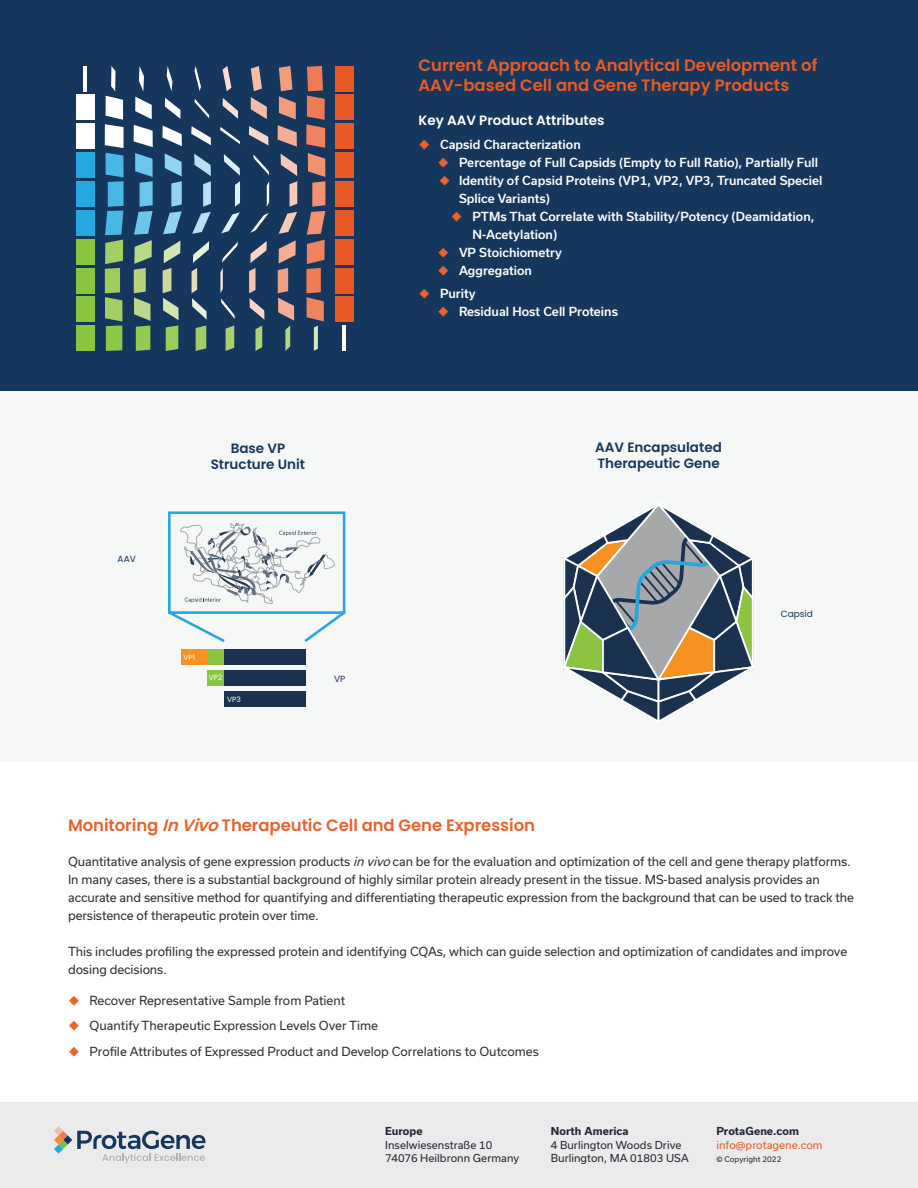
<style>
.page{position:relative;width:918px;height:1188px;background:#fff}
.page>*{position:absolute;margin:0;border:0;box-sizing:border-box;transform-origin:0 0}
.t1{font:600 16.5px/19.8px "Poppins";color:#e95b26}
.t2{font:600 16.5px "Poppins";letter-spacing:-.005em;color:#ea632d}
.t3{font:600 13.5px/16.2px "Poppins";color:#15365d}
.t4{font:600 13.5px "Poppins";color:#fff}
.t5{font:12px/18px "Usual";letter-spacing:-.005em;color:#312f30}
.t6{font:500 12px/18px "Usual";color:#fff}
.t7{font:10.5px/13.5px "Usual";letter-spacing:.005em;color:#222833}
.t8{font:700 10.5px "Usual";letter-spacing:.005em;color:#222833}
.t9{font:10.5px "Usual";letter-spacing:.005em;color:#e95b26}
.t10{font:9px "Poppins";color:#15365d}
.t11{font:7.5px "Usual";letter-spacing:.005em;color:#222833}
.t12{font:7.5px "Poppins";color:#fff}
.s1{font-style:italic}
</style>
<div class="page">
<div style="left:0;top:1102px;width:918px;height:86px;background:#ebebec"></div>
<svg style="left:54px;top:1126px;width:152px;height:37px"></svg>
<div style="left:0;top:0;width:918px;height:392px;background:#15365d"></div>
<div style="left:0;top:392px;width:918px;height:370px;background:#f6f7f7"></div>
<div style="left:335px;top:124px;width:19px;height:25px;background:#e95927"></div>
<svg style="left:278px;top:125px;width:19px;height:22px"></svg>
<svg style="left:249px;top:126px;width:19px;height:19px"></svg>
<svg style="left:220px;top:127px;width:20px;height:17px"></svg>
<svg style="left:191px;top:126px;width:20px;height:19px"></svg>
<svg style="left:162px;top:126px;width:20px;height:20px"></svg>
<svg style="left:134px;top:125px;width:19px;height:22px"></svg>
<div style="left:76px;top:124px;width:18px;height:25px;background:#fff"></div>
<div style="left:335px;top:95px;width:19px;height:25px;background:#e95927"></div>
<svg style="left:251px;top:97px;width:16px;height:22px"></svg>
<svg style="left:223px;top:98px;width:15px;height:21px"></svg>
<svg style="left:195px;top:99px;width:14px;height:19px"></svg>
<svg style="left:165px;top:98px;width:15px;height:21px"></svg>
<svg style="left:135px;top:97px;width:17px;height:22px"></svg>
<div style="left:76px;top:95px;width:18px;height:25px;background:#fff"></div>
<div style="left:335px;top:66px;width:19px;height:25px;background:#e95927"></div>
<svg style="left:279px;top:66px;width:17px;height:53px"></svg>
<svg style="left:251px;top:66px;width:11px;height:25px"></svg>
<svg style="left:223px;top:66px;width:8px;height:25px"></svg>
<svg style="left:194px;top:66px;width:7px;height:25px"></svg>
<svg style="left:167px;top:66px;width:5px;height:25px"></svg>
<svg style="left:139px;top:66px;width:5px;height:25px"></svg>
<hr style="left:83px;top:66px;width:4px;height:25px;background:#fff">
<div style="left:335px;top:152px;width:19px;height:26px;background:#e95927"></div>
<svg style="left:253px;top:154px;width:16px;height:21px"></svg>
<div style="left:76px;top:152px;width:18px;height:26px;background:#25a7df"></div>
<div style="left:335px;top:297px;width:19px;height:25px;background:#e95927"></div>
<div style="left:76px;top:297px;width:18px;height:25px;background:#8bc43f"></div>
<div style="left:335px;top:239px;width:19px;height:26px;background:#e95927"></div>
<div style="left:76px;top:239px;width:18px;height:26px;background:#8bc43f"></div>
<div style="left:335px;top:181px;width:19px;height:26px;background:#e95927"></div>
<svg style="left:267px;top:181px;width:2px;height:25px"></svg>
<div style="left:76px;top:181px;width:18px;height:26px;background:#25a7df"></div>
<div style="left:335px;top:268px;width:19px;height:25px;background:#e95927"></div>
<svg style="left:220px;top:242px;width:18px;height:77px"></svg>
<div style="left:76px;top:268px;width:18px;height:25px;background:#8bc43f"></div>
<div style="left:335px;top:210px;width:19px;height:26px;background:#e95927"></div>
<svg style="left:279px;top:154px;width:18px;height:80px"></svg>
<svg style="left:250px;top:213px;width:19px;height:20px"></svg>
<svg style="left:221px;top:154px;width:19px;height:79px"></svg>
<svg style="left:192px;top:154px;width:19px;height:80px"></svg>
<svg style="left:163px;top:153px;width:19px;height:81px"></svg>
<div style="left:76px;top:210px;width:18px;height:26px;background:#25a7df"></div>
<hr style="left:342px;top:325px;width:4px;height:26px;background:#fff">
<svg style="left:306px;top:66px;width:19px;height:285px"></svg>
<svg style="left:278px;top:240px;width:18px;height:111px"></svg>
<svg style="left:249px;top:241px;width:18px;height:110px"></svg>
<svg style="left:226px;top:325px;width:8px;height:26px"></svg>
<svg style="left:192px;top:241px;width:17px;height:110px"></svg>
<svg style="left:163px;top:241px;width:17px;height:110px"></svg>
<svg style="left:134px;top:153px;width:19px;height:198px"></svg>
<svg style="left:105px;top:66px;width:19px;height:285px"></svg>
<div style="left:76px;top:325px;width:18px;height:26px;background:#8bc43f"></div>
<svg style="left:563px;top:506px;width:191px;height:214px"></svg>
<div style="left:181px;top:650px;width:26px;height:15px;background:#f69122"></div>
<div style="left:224px;top:650px;width:81px;height:15px;background:#1a3150"></div>
<div style="left:207px;top:650px;width:17px;height:15px;background:#8bc440"></div>
<div style="left:224px;top:670px;width:81px;height:15px;background:#1a3150"></div>
<div style="left:207px;top:670px;width:17px;height:15px;background:#8bc440"></div>
<div style="left:224px;top:691px;width:81px;height:15px;background:#1a3150"></div>
<svg style="left:168px;top:511px;width:178px;height:131px"></svg>
<p class="t10" style="left:118px;top:554px;width:20px">AAV</p>
<p class="t3" style="left:211px;top:440px;width:96px;text-align:center">Base VP<br>Structure Unit</p>
<p class="t12" style="left:183px;top:653px;width:13px">VP1</p>
<p class="t12" style="left:209px;top:673px;width:15px">VP2</p>
<p class="t12" style="left:227px;top:695px;width:15px">VP3</p>
<p class="t10" style="left:334px;top:673px;width:13px">VP</p>
<h1 class="t1" style="left:418px;top:56px;width:400px">Current Approach to Analytical Development of<br>AAV-based Cell and Gene Therapy Products</h1>
<p class="t4" style="left:418px;top:113px;width:188px">Key AAV Product Attributes</p>
<p class="t6" style="left:459px;top:135px;width:365px;text-indent:-19px">Capsid Characterization<br>Percentage of Full Capsids (Empty to Full Ratio), Partially Full Identity of Capsid Proteins (VP1, VP2, VP3, Truncated Speciel Splice Variants)</p>
<p class="t6" style="left:473px;top:207px;width:344px">PTMs That Correlate with Stability/Potency (Deamidation,</p>
<p class="t6" style="left:473px;top:225px;width:86px">N-Acetylation)</p>
<p class="t6" style="left:459px;top:243px;width:104px">VP Stoichiometry</p>
<p class="t6" style="left:459px;top:261px;width:75px">Aggregation</p>
<p class="t6" style="left:459px;top:285px;width:161px;text-indent:-19px">Purity<br>Residual Host Cell Proteins</p>
<p class="t3" style="left:595px;top:439px;width:128px">AAV Encapsulated<br>Therapeutic Gene</p>
<p class="t10" style="left:781px;top:608px;width:34px">Capsid</p>
<h1 class="t2" style="left:68px;top:816px;width:469px">Monitoring <span class="s1">InVivo</span>Therapeutic Cell and Gene Expression</h1>
<p class="t5" style="left:68px;top:852px;width:788px">Quantitative analysis of gene expression products <span class="s1">invivo</span> can be for the evaluation and optimization of the cell and gene therapy platforms.<br>In many cases, there is a substantial background of highly similar protein already present in the tissue. MS-based analysis provides an accurate and sensitive method for quantifying and differentiating therapeutic expression from the background that can be used to track the persistence of therapeutic protein over time.</p>
<p class="t5" style="left:68px;top:942px;width:781px">This includes profiling the expressed protein and identifying CQAs, which can guide selection and optimization of candidates and improve dosing decisions.</p>
<p class="t5" style="left:90px;top:987px;width:451px;line-height:25.5px">Recover Representative Sample from Patient<br>Quantify Therapeutic Expression Levels Over Time<br>Profile Attributes of Expressed Product and Develop Correlations to Outcomes</p>
<p class="t8" style="left:385px;top:1125px;width:39px">Europe</p>
<p class="t7" style="left:385px;top:1138px;width:136px">Inselwiesenstraße 10<br>74076 Heilbronn Germany</p>
<p class="t8" style="left:551px;top:1125px;width:79px">North America</p>
<p class="t7" style="left:551px;top:1138px;width:139px">4 Burlington Woods Drive<br>Burlington, MA 01803 USA</p>
<p class="t8" style="left:716px;top:1125px;width:84px">ProtaGene.com</p>
<p class="t9" style="left:716px;top:1139px;width:108px">info@protagene.com</p>
<p class="t11" style="left:716px;top:1155px;width:67px">© Copyright 2022</p>
</div>
